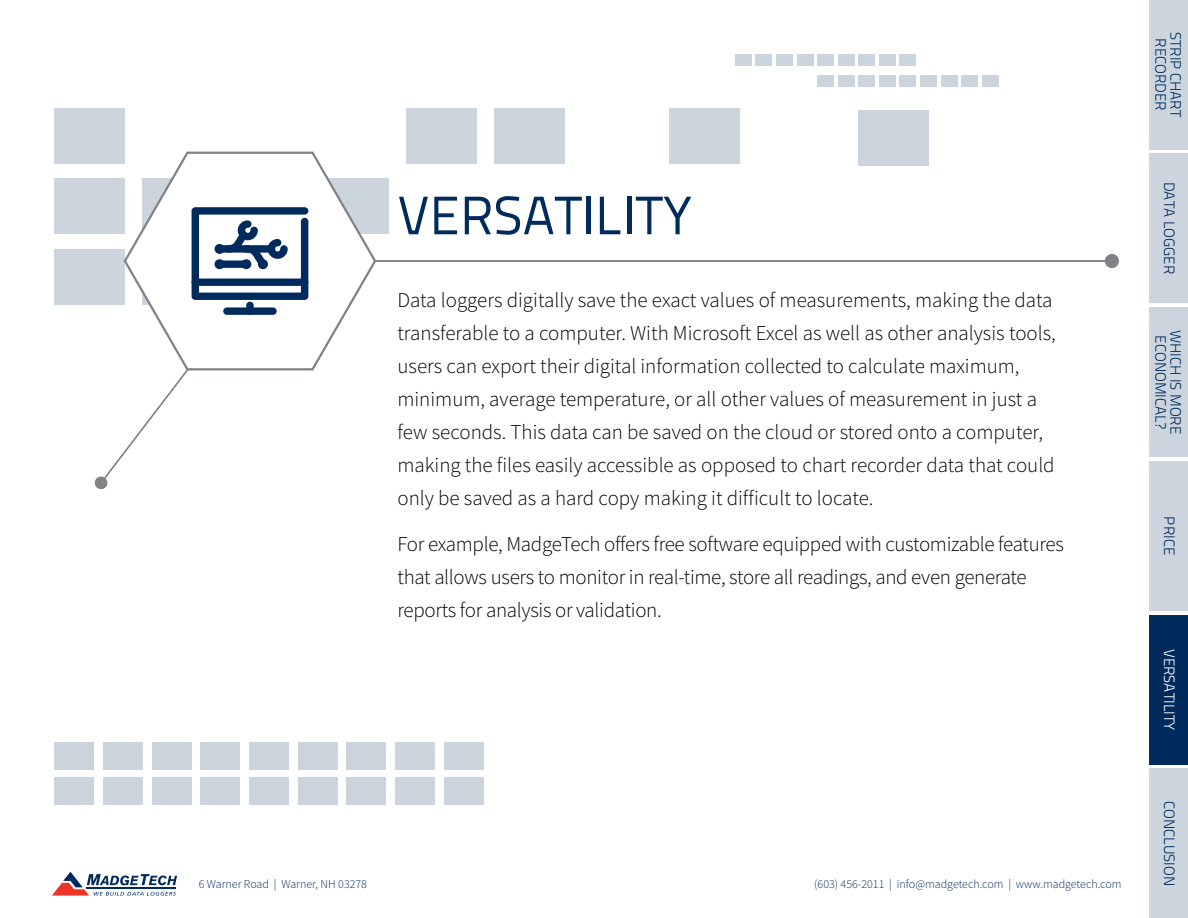
<style>
.page{position:relative;width:1188px;height:918px;background:#fff}
.page>*{position:absolute;margin:0;border:0;box-sizing:border-box;transform-origin:0 0}
.t1{font:54px "Titillium Text 22 L";color:#002b5c}
.t2{font:300 21px/33px "Source Sans Pro";color:#000}
.t3{font:300 15px/15px "Titillium Text 22 L";color:#002b5c;text-align:center}
.t4{font:300 15px "Titillium Text 22 L";color:#fff}
.t5{font:300 12px "Source Sans Pro";color:#002b5c}
</style>
<div class="page">
<svg style="left:52px;top:872px;width:125px;height:24px"></svg>
<hr style="left:87px;top:887px;width:89px;height:2px;background:#002a5b">
<div style="left:735px;top:54px;width:17px;height:12px;background:#ccd5de"></div>
<div style="left:756px;top:54px;width:16px;height:12px;background:#ccd5de"></div>
<div style="left:776px;top:54px;width:17px;height:12px;background:#ccd5de"></div>
<div style="left:797px;top:54px;width:16px;height:12px;background:#ccd5de"></div>
<div style="left:817px;top:54px;width:17px;height:12px;background:#ccd5de"></div>
<div style="left:838px;top:54px;width:16px;height:12px;background:#ccd5de"></div>
<div style="left:859px;top:54px;width:16px;height:12px;background:#ccd5de"></div>
<div style="left:879px;top:54px;width:17px;height:12px;background:#ccd5de"></div>
<div style="left:900px;top:54px;width:16px;height:12px;background:#ccd5de"></div>
<div style="left:817px;top:75px;width:17px;height:12px;background:#ccd5de"></div>
<div style="left:838px;top:75px;width:16px;height:12px;background:#ccd5de"></div>
<div style="left:859px;top:75px;width:16px;height:12px;background:#ccd5de"></div>
<div style="left:879px;top:75px;width:17px;height:12px;background:#ccd5de"></div>
<div style="left:900px;top:75px;width:16px;height:12px;background:#ccd5de"></div>
<div style="left:920px;top:75px;width:17px;height:12px;background:#ccd5de"></div>
<div style="left:941px;top:75px;width:16px;height:12px;background:#ccd5de"></div>
<div style="left:961px;top:75px;width:17px;height:12px;background:#ccd5de"></div>
<div style="left:982px;top:75px;width:17px;height:12px;background:#ccd5de"></div>
<div style="left:54px;top:108px;width:71px;height:56px;background:#ccd5de"></div>
<div style="left:54px;top:179px;width:71px;height:55px;background:#ccd5de"></div>
<div style="left:54px;top:249px;width:71px;height:55px;background:#ccd5de"></div>
<div style="left:318px;top:179px;width:71px;height:55px;background:#ccd5de"></div>
<div style="left:406px;top:108px;width:71px;height:56px;background:#ccd5de"></div>
<div style="left:494px;top:108px;width:71px;height:56px;background:#ccd5de"></div>
<div style="left:670px;top:108px;width:70px;height:56px;background:#ccd5de"></div>
<div style="left:858px;top:110px;width:71px;height:56px;background:#ccd5de"></div>
<svg style="left:94px;top:372px;width:93px;height:118px"></svg>
<div style="left:54px;top:742px;width:40px;height:28px;background:#ccd5de"></div>
<div style="left:54px;top:777px;width:40px;height:28px;background:#ccd5de"></div>
<div style="left:103px;top:777px;width:39px;height:28px;background:#ccd5de"></div>
<div style="left:152px;top:777px;width:39px;height:28px;background:#ccd5de"></div>
<div style="left:201px;top:777px;width:39px;height:28px;background:#ccd5de"></div>
<div style="left:249px;top:777px;width:40px;height:28px;background:#ccd5de"></div>
<div style="left:298px;top:777px;width:39px;height:28px;background:#ccd5de"></div>
<div style="left:347px;top:777px;width:39px;height:28px;background:#ccd5de"></div>
<div style="left:396px;top:777px;width:39px;height:28px;background:#ccd5de"></div>
<div style="left:444px;top:777px;width:39px;height:28px;background:#ccd5de"></div>
<div style="left:103px;top:742px;width:39px;height:28px;background:#ccd5de"></div>
<div style="left:152px;top:742px;width:39px;height:28px;background:#ccd5de"></div>
<div style="left:201px;top:742px;width:39px;height:28px;background:#ccd5de"></div>
<div style="left:249px;top:742px;width:40px;height:28px;background:#ccd5de"></div>
<div style="left:298px;top:742px;width:39px;height:28px;background:#ccd5de"></div>
<div style="left:347px;top:742px;width:39px;height:28px;background:#ccd5de"></div>
<div style="left:396px;top:742px;width:39px;height:28px;background:#ccd5de"></div>
<div style="left:444px;top:742px;width:39px;height:28px;background:#ccd5de"></div>
<div style="left:1105px;top:254px;width:14px;height:14px;background:#808285;border-radius:7px"></div>
<svg style="left:122px;top:151px;width:256px;height:221px"></svg>
<div style="left:223px;top:307px;width:54px;height:8px;background:#002b5c;border-radius:4px"></div>
<div style="left:246px;top:302px;width:8px;height:13px;background:#002b5c;border-radius:4px"></div>
<svg style="left:192px;top:207px;width:116px;height:93px"></svg>
<div style="left:1149px;top:0;width:39px;height:149px;background:#ccd5de"></div>
<div style="left:1149px;top:154px;width:39px;height:149px;background:#ccd5de"></div>
<div style="left:1149px;top:307px;width:39px;height:149px;background:#ccd5de"></div>
<div style="left:1149px;top:461px;width:39px;height:149px;background:#ccd5de"></div>
<div style="left:1149px;top:615px;width:39px;height:149px;background:#002b5c"></div>
<div style="left:1149px;top:769px;width:39px;height:149px;background:#ccd5de"></div>
<h1 class="t1" style="left:397px;top:175px;width:296px">VERSATILITY</h1>
<p class="t2" style="left:397px;top:283px;width:660px">Data loggers digitally save the exact values of measurements, making the data transferable to a computer. With Microsoft Excel as well as other analysis tools, users can export their digital information collected to calculate maximum, minimum, average temperature, or all other values of measurement in just a few seconds. This data can be saved on the cloud or stored onto a computer, making the files easily accessible as opposed to chart recorder data that could only be saved as a hard copy making it difficult to locate.</p>
<p class="t2" style="left:397px;top:528px;width:668px">For example, MadgeTech offers free software equipped with customizable features that allows users to monitor in real-time, store all readings, and even generate reports for analysis or validation.</p>
<p class="t5" style="left:199px;top:877px;width:170px">6 Warner Road | Warner, NH 03278</p>
<p class="t5" style="left:814px;top:877px;width:309px">(603) 456-2011 | info@madgetech.com | www.madgetech.com</p>
<p class="t3" style="left:1184px;top:32px;width:87px;rotate:90deg">STRIP CHART<br>RECORDER</p>
<p class="t3" style="left:1178px;top:182px;width:94px;rotate:90deg">DATA LOGGER</p>
<p class="t3" style="left:1184px;top:330px;width:106px;rotate:90deg">WHICH IS MORE<br>ECONOMICAL?</p>
<p class="t3" style="left:1178px;top:516px;width:40px;rotate:90deg">PRICE</p>
<p class="t4" style="left:1180px;top:649px;width:83px;rotate:90deg">VERSATILITY</p>
<p class="t3" style="left:1178px;top:801px;width:87px;rotate:90deg">CONCLUSION</p>
</div>
